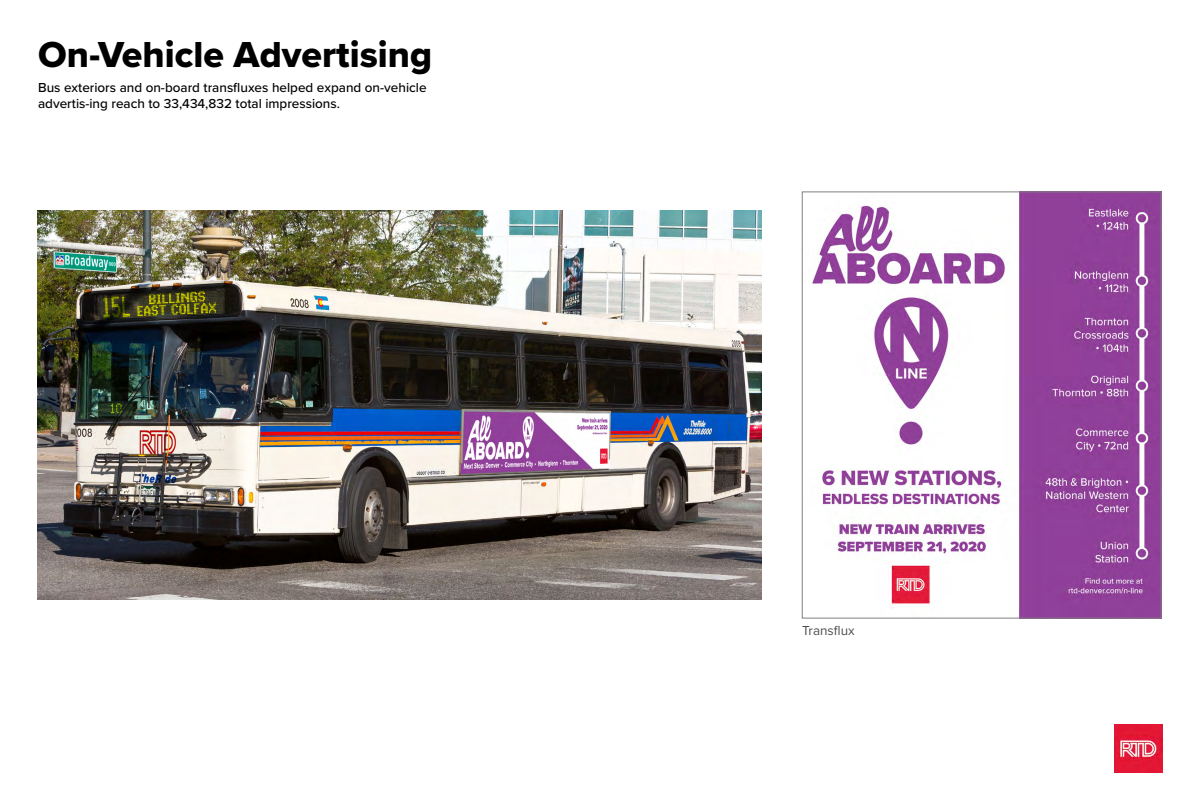
<style>
.page{position:relative;width:1200px;height:810px;background:#fff}
.page>*{position:absolute;margin:0;border:0;box-sizing:border-box;transform-origin:0 0}
.t1{font:37.5px "Proxima Nova Extrabld";color:#000}
.t2{font:500 13.5px/16.2px "Proxima Nova";color:#000}
.t3{font:13.5px "Proxima Nova";color:#4d4d4d}
</style>
<div class="page">
<img style="left:1114px;top:724px;width:48px;height:49px">
<img style="left:38px;top:211px;width:724px;height:388px">
<img style="left:812px;top:194px;width:347px;height:422px">
<div style="left:802px;top:192px;width:359px;height:426px;border:1px solid #808080"></div>
<h1 class="t1" style="left:38px;top:27px;width:396px">On-Vehicle Advertising</h1>
<p class="t2" style="left:38px;top:79px;width:390px">Bus exteriors and on-board transfluxes helped expand on-vehicle advertis-ing reach to 33,434,832 total impressions.</p>
<p class="t3" style="left:802px;top:621px;width:54px">Transflux</p>
</div>
